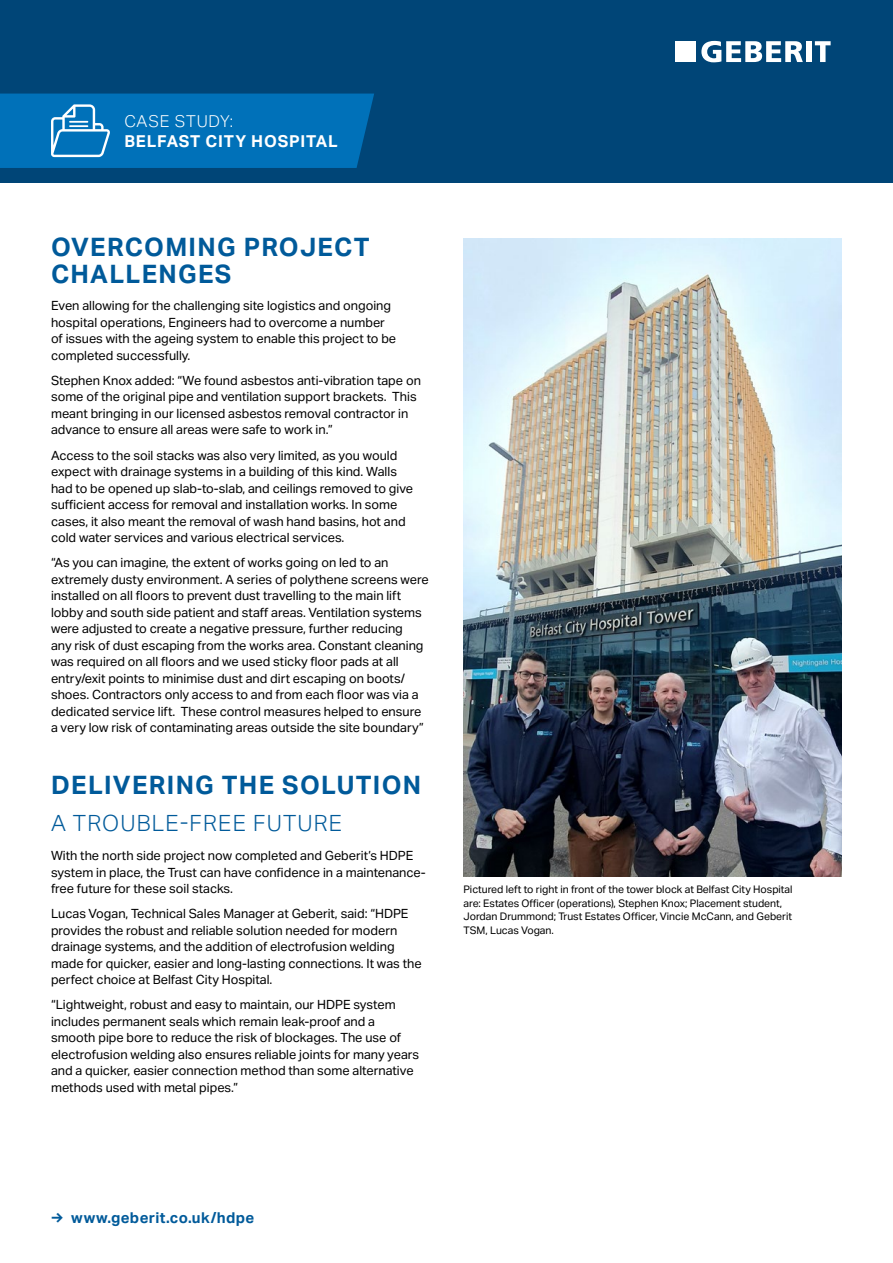
<style>
.page{position:relative;width:893px;height:1263px;background:#fff}
.page>*{position:absolute;margin:0;border:0;box-sizing:border-box;transform-origin:0 0}
.t1{font:700 25.5px/27px "Aktiv Grotesk Geberit";letter-spacing:.05em;color:#005a9a}
.t2{font:300 22.5px "Aktiv Grotesk Geberit";letter-spacing:.05em;color:#005a9a}
.t3{font:700 16.5px "Aktiv Grotesk Geberit";letter-spacing:.05em;color:#fff}
.t4{font:300 16.5px "Aktiv Grotesk Geberit";letter-spacing:.05em;color:#fff}
.t5{font:700 15px "Aktiv Grotesk Geberit";letter-spacing:.025em;color:#005a9a}
.t6{font:12.75px/16.5px "Aktiv Grotesk Geberit";color:#000}
.t7{font:10.5px/13.5px "Aktiv Grotesk Geberit";color:#000}
</style>
<div class="page">
<div style="left:0;top:0;width:893px;height:183px;background:#004577"></div>
<svg style="left:701px;top:41px;width:102px;height:21px"></svg>
<div style="left:806px;top:41px;width:6px;height:21px;background:#fff"></div>
<svg style="left:815px;top:41px;width:16px;height:21px"></svg>
<div style="left:675px;top:41px;width:20px;height:21px;background:#fff"></div>
<div style="left:0;top:94px;width:374px;height:74px;background:#0071b9"></div>
<img style="left:463px;top:238px;width:379px;height:638px">
<p class="t4" style="left:124px;top:111px;width:110px">CASE STUDY:</p>
<p class="t3" style="left:124px;top:131px;width:215px">BELFAST CITY HOSPITAL</p>
<h1 class="t1" style="left:51px;top:233px;width:320px">OVERCOMING PROJECT<br>CHALLENGES</h1>
<p class="t6" style="left:51px;top:298px;width:347px">Even allowing for the challenging site logistics and ongoing hospital operations, Engineers had to overcome a number of issues with the ageing system to enable this project to be completed successfully.</p>
<p class="t6" style="left:51px;top:372px;width:371px">Stephen Knox added: “We found asbestos anti-vibration tape on some of the original pipe and ventilation support brackets. This meant bringing in our licensed asbestos removal contractor in advance to ensure all areas were safe to work in.”</p>
<p class="t6" style="left:51px;top:447px;width:364px">Access to the soil stacks was also very limited, as you would expect with drainage systems in a building of this kind. Walls had to be opened up slab-to-slab, and ceilings removed to give sufficient access for removal and installation works. In some cases, it also meant the removal of wash hand basins, hot and cold water services and various electrical services.</p>
<p class="t6" style="left:51px;top:554px;width:379px">“As you can imagine, the extent of works going on led to an extremely dusty environment. A series of polythene screens were installed on all floors to prevent dust travelling to the main lift lobby and south side patient and staff areas. Ventilation systems were adjusted to create a negative pressure, further reducing<br>any risk of dust escaping from the works area. Constant cleaning was required on all floors and we used sticky floor pads at all entry/exit points to minimise dust and dirt escaping on boots/ shoes. Contractors only access to and from each floor was via a dedicated service lift. These control measures helped to ensure a very low risk of contaminating areas outside the site boundary”</p>
<h1 class="t1" style="left:51px;top:771px;width:372px">DELIVERING THE SOLUTION</h1>
<h2 class="t2" style="left:51px;top:810px;width:293px">A TROUBLE-FREE FUTURE</h2>
<p class="t6" style="left:51px;top:847px;width:376px">With the north side project now completed and Geberit’s HDPE system in place, the Trust can have confidence in a maintenance&shy;free future for these soil stacks.</p>
<p class="t6" style="left:51px;top:905px;width:372px">Lucas Vogan, Technical Sales Manager at Geberit, said: “HDPE provides the robust and reliable solution needed for modern drainage systems, and the addition of electrofusion welding made for quicker, easier and long-lasting connections. It was the perfect choice at Belfast City Hospital.</p>
<p class="t6" style="left:51px;top:996px;width:370px">“Lightweight, robust and easy to maintain, our HDPE system includes permanent seals which remain leak-proof and a smooth pipe bore to reduce the risk of blockages. The use of electrofusion welding also ensures reliable joints for many years and a quicker, easier connection method than some alternative methods used with metal pipes.”</p>
<p class="t7" style="left:463px;top:882px;width:331px">Pictured left to right in front of the tower block at Belfast City Hospital are: Estates Officer (operations), Stephen Knox; Placement student, Jordan Drummond; Trust Estates Officer, Vincie McCann, and Geberit TSM, Lucas Vogan.</p>
<p class="t5" style="left:51px;top:1208px;width:205px">→ www.geberit.co.uk/hdpe</p>
</div>
